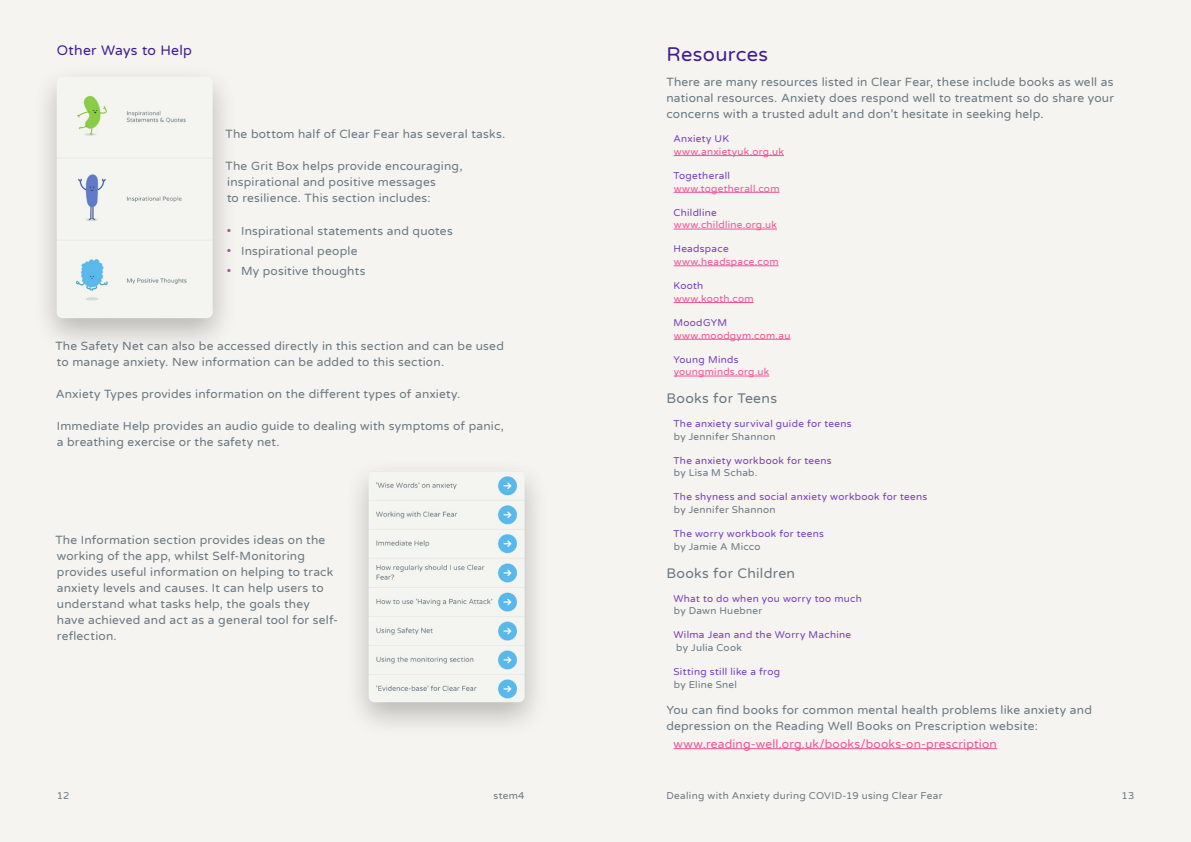
<style>
.page{position:relative;width:1191px;height:842px;background:#fff}
.page>*{position:absolute;margin:0;border:0;box-sizing:border-box;transform-origin:0 0}
.t1{font:20px "Varela Round";letter-spacing:.02em;color:#401c91}
.t2{font:14px "Varela Round";letter-spacing:.02em;color:#6a7883}
.t3{font:14px "Varela Round";letter-spacing:.025em;color:#401c91}
.t4{font:12px/16px "Varela Round";letter-spacing:.015em;color:#6a7883}
.t5{font:12px "Varela Round";letter-spacing:.015em;color:#f45197}
.t6{font:12px/20px "Varela Round";color:#a25aa0;text-align:justify}
.t7{font:10px "Varela Round";letter-spacing:.03em;color:#773dbd}
.t8{font:10px "Varela Round";letter-spacing:.025em;color:#6a7883}
.t9{font:10px "Varela Round";letter-spacing:.025em;color:#f45197}
</style>
<div class="page">
<div style="left:0;top:0;width:595px;height:842px;background:#f5f4f0"></div>
<div style="left:595px;top:0;width:596px;height:842px;background:#f5f4f0"></div>
<div style="left:31px;top:62px;width:207px;height:293px;background:#000;opacity:.25"></div>
<img style="left:57px;top:77px;width:156px;height:241px">
<div style="left:343px;top:456px;width:207px;height:283px;background:#000;opacity:.25"></div>
<img style="left:369px;top:471px;width:155px;height:231px">
<hr style="left:673px;top:155px;width:111px;height:1px;background:#f45197">
<hr style="left:673px;top:192px;width:106px;height:1px;background:#f45197">
<hr style="left:673px;top:229px;width:104px;height:1px;background:#f45197">
<hr style="left:673px;top:266px;width:105px;height:1px;background:#f45197">
<hr style="left:673px;top:302px;width:80px;height:1px;background:#f45197">
<hr style="left:673px;top:376px;width:96px;height:1px;background:#f45197">
<hr style="left:673px;top:339px;width:117px;height:1px;background:#f45197">
<hr style="left:673px;top:748px;width:324px;height:1px;background:#f45197">
<p class="t3" style="left:57px;top:43px;width:137px">Other Ways to Help</p>
<p class="t4" style="left:225px;top:126px;width:281px">The bottom half of Clear Fear has several tasks.</p>
<p class="t4" style="left:225px;top:158px;width:238px">The Grit Box helps provide encouraging, inspirational and positive messages<br>to resilience. This section includes:</p>
<p class="t4" style="left:241px;top:221px;width:213px;line-height:20px">Inspirational statements and quotes<br>Inspirational people<br>My positive thoughts</p>
<p class="t6" style="left:227px;top:221px;width:6px">• • •</p>
<p class="t4" style="left:55px;top:339px;width:450px">The Safety Net can also be accessed directly in this section and can be used to manage anxiety. New information can be added to this section.</p>
<p class="t4" style="left:56px;top:387px;width:406px">Anxiety Types provides information on the different types of anxiety.</p>
<p class="t4" style="left:57px;top:419px;width:449px">Immediate Help provides an audio guide to dealing with symptoms of panic, a breathing exercise or the safety net.</p>
<p class="t4" style="left:55px;top:532px;width:284px">The Information section provides ideas on the working of the app, whilst Self-Monitoring provides useful information on helping to track anxiety levels and causes. It can help users to understand what tasks help, the goals they have achieved and act as a general tool for self&shy;reflection.</p>
<h1 class="t1" style="left:666px;top:43px;width:103px">Resources</h1>
<p class="t4" style="left:666px;top:74px;width:449px;text-align:justify">There are many resources listed in Clear Fear, these include books as well as national resources. Anxiety does respond well to treatment so do share your concerns with a trusted adult and don’t hesitate in seeking help.</p>
<p class="t7" style="left:673px;top:133px;width:57px">Anxiety UK</p>
<p class="t9" style="left:673px;top:146px;width:112px">www.anxietyuk.org.uk</p>
<p class="t7" style="left:673px;top:170px;width:58px">Togetherall</p>
<p class="t9" style="left:673px;top:182px;width:107px">www.togetherall.com</p>
<p class="t7" style="left:673px;top:206px;width:45px">Childline</p>
<p class="t9" style="left:673px;top:219px;width:105px">www.childline.org.uk</p>
<p class="t7" style="left:673px;top:243px;width:57px">Headspace</p>
<p class="t9" style="left:673px;top:256px;width:106px">www.headspace.com</p>
<p class="t7" style="left:673px;top:280px;width:31px">Kooth</p>
<p class="t9" style="left:673px;top:293px;width:81px">www.kooth.com</p>
<p class="t7" style="left:673px;top:317px;width:55px">MoodGYM</p>
<p class="t9" style="left:673px;top:329px;width:118px">www.moodgym.com.au</p>
<p class="t7" style="left:673px;top:353px;width:67px">Young Minds</p>
<p class="t9" style="left:673px;top:366px;width:97px">youngminds.org.uk</p>
<p class="t2" style="left:666px;top:390px;width:112px">Books for Teens</p>
<p class="t7" style="left:673px;top:418px;width:180px">The anxiety survival guide for teens</p>
<p class="t8" style="left:674px;top:430px;width:103px">by Jennifer Shannon</p>
<p class="t7" style="left:673px;top:454px;width:160px">The anxiety workbook for teens</p>
<p class="t8" style="left:674px;top:467px;width:85px">by Lisa M Schab.</p>
<p class="t7" style="left:673px;top:491px;width:255px">The shyness and social anxiety workbook for teens</p>
<p class="t8" style="left:674px;top:504px;width:103px">by Jennifer Shannon</p>
<p class="t7" style="left:673px;top:528px;width:152px">The worry workbook for teens</p>
<p class="t8" style="left:674px;top:541px;width:88px">by Jamie A Micco</p>
<p class="t2" style="left:666px;top:565px;width:130px">Books for Children</p>
<p class="t7" style="left:673px;top:592px;width:190px">What to do when you worry too much</p>
<p class="t8" style="left:674px;top:605px;width:90px">by Dawn Huebner</p>
<p class="t7" style="left:673px;top:629px;width:179px">Wilma Jean and the Worry Machine</p>
<p class="t8" style="left:676px;top:642px;width:67px">by Julia Cook</p>
<p class="t7" style="left:673px;top:666px;width:108px">Sitting still like a frog</p>
<p class="t8" style="left:674px;top:679px;width:65px">by Eline Snel</p>
<p class="t4" style="left:666px;top:702px;width:427px">You can find books for common mental health problems like anxiety and depression on the Reading Well Books on Prescription website:</p>
<p class="t5" style="left:673px;top:737px;width:325px">www.reading-well.org.uk/books/books-on-prescription</p>
<p class="t8" style="left:57px;top:790px;width:14px">12</p>
<p class="t8" style="left:493px;top:790px;width:33px">stem4</p>
<p class="t8" style="left:666px;top:790px;width:278px">Dealing with Anxiety during COVID-19 using Clear Fear</p>
<p class="t8" style="left:1121px;top:790px;width:14px">13</p>
</div>
